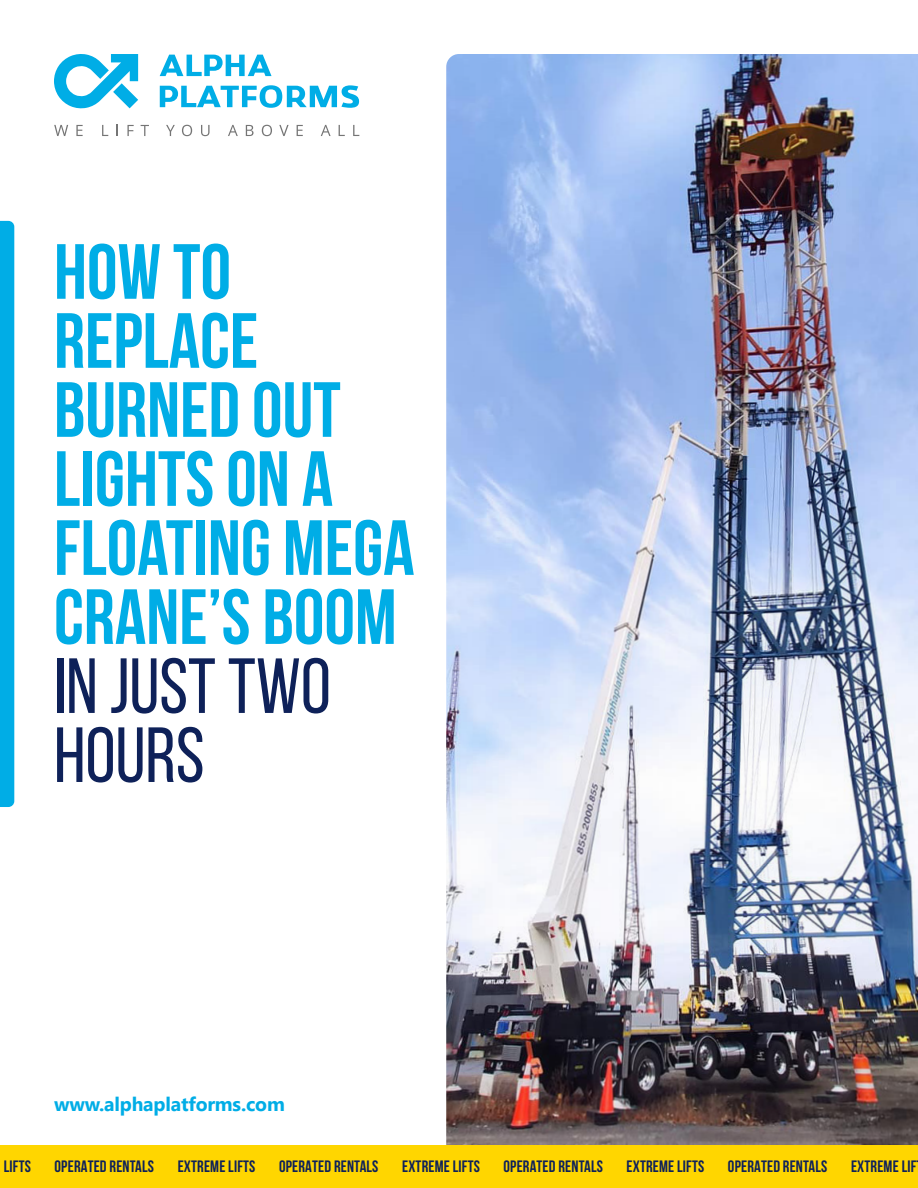
<style>
.page{position:relative;width:918px;height:1188px;background:#fff}
.page>*{position:absolute;margin:0;border:0;box-sizing:border-box;transform-origin:0 0}
.t1{font:700 78px/69px "Bebas Neue";color:#00ade6}
.t2{font:78px/69px "Bebas Neue";color:#0e2159}
.t3{font:700 19.5px "Khmer UI";letter-spacing:-.01em;color:#00ade6}
.t4{font:700 16.5px "Bebas Neue";letter-spacing:.01em;color:#0e2159}
</style>
<div class="page">
<img style="left:446px;top:54px;width:472px;height:1092px">
<svg style="left:54px;top:125px;width:14px;height:11px"></svg>
<svg style="left:76px;top:125px;width:7px;height:11px"></svg>
<svg style="left:102px;top:125px;width:6px;height:11px"></svg>
<svg style="left:127px;top:125px;width:7px;height:11px"></svg>
<svg style="left:141px;top:125px;width:8px;height:11px"></svg>
<svg style="left:166px;top:125px;width:9px;height:11px"></svg>
<svg style="left:182px;top:125px;width:10px;height:11px"></svg>
<svg style="left:201px;top:125px;width:9px;height:11px"></svg>
<svg style="left:228px;top:125px;width:10px;height:11px"></svg>
<svg style="left:246px;top:125px;width:8px;height:11px"></svg>
<svg style="left:262px;top:125px;width:10px;height:11px"></svg>
<svg style="left:279px;top:125px;width:10px;height:11px"></svg>
<svg style="left:297px;top:125px;width:6px;height:11px"></svg>
<svg style="left:321px;top:125px;width:10px;height:11px"></svg>
<svg style="left:339px;top:125px;width:6px;height:11px"></svg>
<svg style="left:353px;top:125px;width:6px;height:11px"></svg>
<svg style="left:54px;top:54px;width:305px;height:55px"></svg>
<div style="left:0;top:221px;width:14px;height:586px;background:#00ade6"></div>
<div style="left:0;top:1146px;width:918px;height:42px;background:#ffd600"></div>
<h1 class="t1" style="left:54px;top:236px;width:362px">HOW TO<br>REPLACE<br>BURNED OUT<br>LIGHTS ON A<br>FLOATING MEGA<br>CRANE’S BOOM</h1>
<h1 class="t2" style="left:54px;top:651px;width:278px">IN JUST TWO<br>HOURS</h1>
<p class="t3" style="left:54px;top:1093px;width:232px">www.alphaplatforms.com</p>
<p class="t4" style="left:4px;top:1157px;width:29px">LIFTS</p>
<p class="t4" style="left:55px;top:1157px;width:101px">OPERATED RENTALS</p>
<p class="t4" style="left:178px;top:1157px;width:79px">EXTREME LIFTS</p>
<p class="t4" style="left:279px;top:1157px;width:101px">OPERATED RENTALS</p>
<p class="t4" style="left:402px;top:1157px;width:79px">EXTREME LIFTS</p>
<p class="t4" style="left:504px;top:1157px;width:101px">OPERATED RENTALS</p>
<p class="t4" style="left:627px;top:1157px;width:79px">EXTREME LIFTS</p>
<p class="t4" style="left:728px;top:1157px;width:101px">OPERATED RENTALS</p>
<p class="t4" style="left:851px;top:1157px;width:67px">EXTREME LIF</p>
</div>
